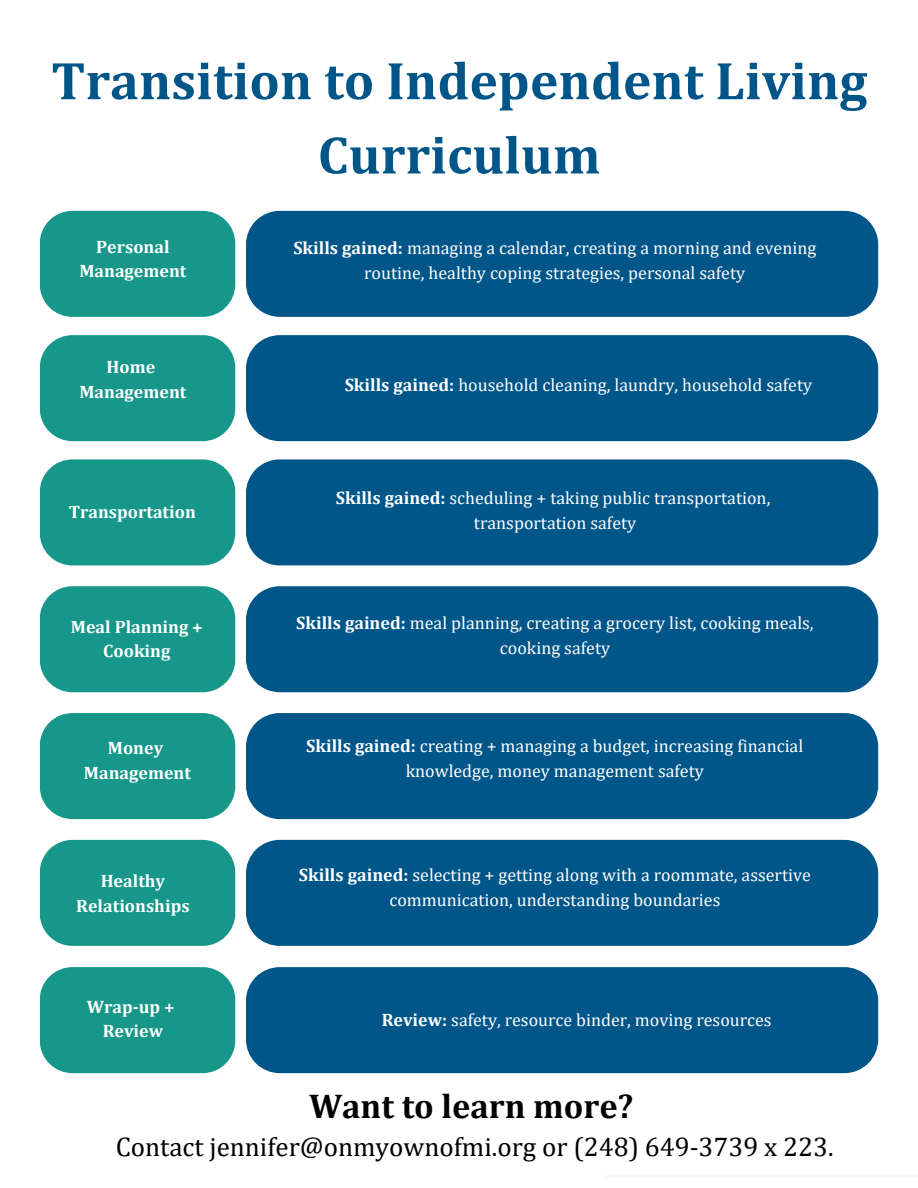
<style>
.page{position:relative;width:918px;height:1188px;background:#fff}
.page>*{position:absolute;margin:0;border:0;box-sizing:border-box;transform-origin:0 0}
.t1{font:700 53.7px/74.2px "Cambria";color:#005589;text-align:center}
.t2{font:700 34.5px "Cambria";color:#000}
.t3{font:27px "Cambria";color:#000}
.t4{font:18px/24.8px "Cambria";color:#fff;text-align:center}
.t5{font:700 18px/24.8px "Cambria";color:#fff;text-align:center}
.t6{font:18px "Cambria";color:#feffff}
.s1{font-weight:700}
</style>
<div class="page">
<div style="left:246px;top:211px;width:632px;height:106px;background:#005589"></div>
<div style="left:40px;top:211px;width:195px;height:106px;background:#16978a;border-radius:33px"></div>
<hr style="left:605px;top:1175px;width:313px;height:3px;background:#f4f5f8">
<div style="left:246px;top:335px;width:632px;height:106px;background:#005589"></div>
<div style="left:40px;top:335px;width:195px;height:106px;background:#16978a;border-radius:33px"></div>
<div style="left:246px;top:459px;width:632px;height:106px;background:#005589"></div>
<div style="left:40px;top:459px;width:195px;height:106px;background:#16978a;border-radius:33px"></div>
<div style="left:246px;top:586px;width:632px;height:106px;background:#005589"></div>
<div style="left:40px;top:586px;width:195px;height:106px;background:#16978a;border-radius:33px"></div>
<div style="left:246px;top:713px;width:632px;height:106px;background:#005589"></div>
<div style="left:40px;top:713px;width:195px;height:106px;background:#16978a;border-radius:33px"></div>
<div style="left:246px;top:840px;width:632px;height:106px;background:#005589"></div>
<div style="left:40px;top:840px;width:195px;height:106px;background:#16978a;border-radius:33px"></div>
<div style="left:246px;top:967px;width:632px;height:106px;background:#005589"></div>
<div style="left:40px;top:967px;width:195px;height:106px;background:#16978a;border-radius:33px"></div>
<h3 class="t1" style="left:51px;top:43px;width:818px">Transition to Independent Living<br>Curriculum</h3>
<h3 class="t5" style="left:79px;top:234px;width:109px">Personal<br>Management</h3>
<p class="t5" style="left:79px;top:354px;width:109px">Home<br>Management</p>
<p class="t5" style="left:69px;top:499px;width:129px">Transportation</p>
<p class="t5" style="left:71px;top:614px;width:134px">Meal Planning +<br>Cooking</p>
<p class="t5" style="left:84px;top:736px;width:109px">Money<br>Management</p>
<p class="t5" style="left:76px;top:868px;width:115px">Healthy<br>Relationships</p>
<p class="t5" style="left:87px;top:994px;width:89px">Wrap-up +<br>Review</p>
<h1 class="t4" style="left:293px;top:235px;width:524px"><span class="s1">Skills gained:</span> managing a calendar, creating a morning and evening routine, healthy coping strategies, personal safety</h1>
<h3 class="t6" style="left:345px;top:374px;width:469px"><span class="s1">Skills gained:</span> household cleaning, laundry, household safety</h3>
<p class="t4" style="left:336px;top:485px;width:436px"><span class="s1">Skills gained:</span> scheduling + taking public transportation,</p>
<p class="t4" style="left:474px;top:510px;width:164px">transportation safety</p>
<h3 class="t4" style="left:296px;top:610px;width:519px"><span class="s1">Skills gained:</span> meal planning, creating a grocery list, cooking meals, cooking safety</h3>
<h3 class="t4" style="left:306px;top:733px;width:499px"><span class="s1">Skills gained:</span> creating + managing a budget, increasing financial knowledge, money management safety</h3>
<h3 class="t4" style="left:299px;top:862px;width:514px"><span class="s1">Skills gained:</span> selecting + getting along with a roommate, assertive communication, understanding boundaries</h3>
<h3 class="t4" style="left:382px;top:1007px;width:391px"><span class="s1">Review:</span> safety, resource binder, moving resources</h3>
<h2 class="t2" style="left:309px;top:1085px;width:326px">Want to learn more?</h2>
<h2 class="t3" style="left:116px;top:1130px;width:719px">Contact jennifer@onmyownofmi.org or (248) 649-3739 x 223.</h2>
</div>
